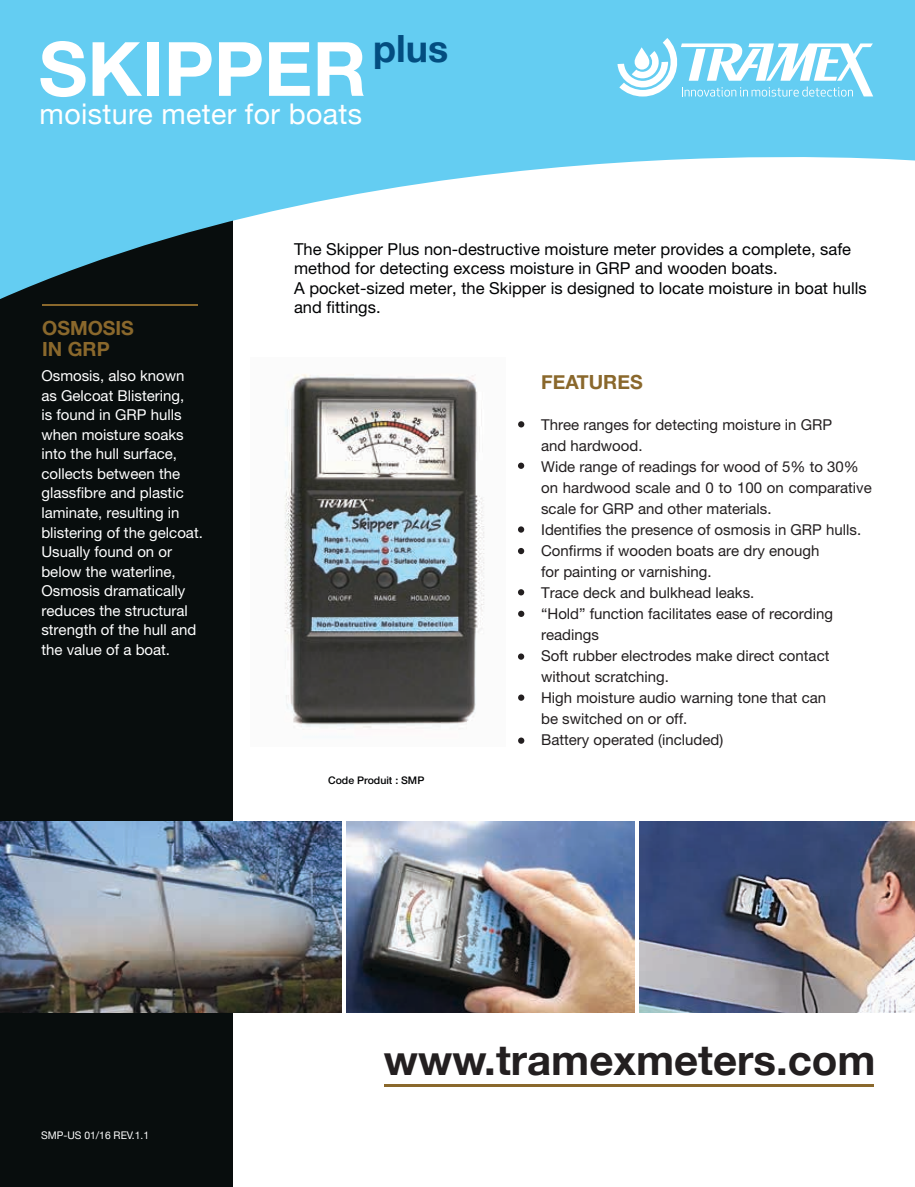
<style>
.page{position:relative;width:915px;height:1187px;background:#fff}
.page>*{position:absolute;margin:0;border:0;box-sizing:border-box;transform-origin:0 0}
.t1{font:700 75px "Helvetica Neue";color:#fff}
.t2{font:700 42px "Helvetica Neue";color:#231f20}
.t3{font:700 37.5px "Helvetica Neue";color:#034d80}
.t4{font:28.5px "Helvetica Neue";letter-spacing:.015em;color:#fff}
.t5{font:700 19.5px/21px "Helvetica Neue";color:#8a682c}
.t6{font:16.5px/19.5px "Helvetica Neue LT Pro";color:#010203}
.t7{font:15px/21px "Helvetica Neue LT Pro";color:#231f20}
.t8{font:15px/19.5px "Helvetica Neue LT Pro";color:#fff}
.t9{font:10.5px "Helvetica Neue";color:#fff}
.t10{font:500 10.5px "Helvetica Neue LT Pro";color:#010203}
</style>
<div class="page">
<div style="left:0;top:0;width:232px;height:1186px;background:#080d0d"></div>
<svg style="left:0;top:0;width:914px;height:339px;fill:#64cdf2"></svg>
<hr style="left:384px;top:1084px;width:488px;height:2px;background:#8a682c">
<hr style="left:42px;top:304px;width:156px;height:2px;background:#8a682c">
<svg style="left:518px;top:421px;width:6px;height:6px"></svg>
<div style="left:518px;top:462px;width:6px;height:7px;background:#231f20;border-radius:50%"></div>
<svg style="left:518px;top:526px;width:6px;height:6px"></svg>
<svg style="left:518px;top:589px;width:6px;height:6px"></svg>
<svg style="left:518px;top:653px;width:6px;height:6px"></svg>
<div style="left:518px;top:610px;width:6px;height:7px;background:#231f20;border-radius:50%"></div>
<svg style="left:617px;top:38px;width:255px;height:59px"></svg>
<svg style="left:518px;top:548px;width:6px;height:6px"></svg>
<svg style="left:518px;top:694px;width:6px;height:6px"></svg>
<svg style="left:518px;top:737px;width:6px;height:6px"></svg>
<img style="left:639px;top:821px;width:275px;height:191px">
<img style="left:346px;top:821px;width:288px;height:191px">
<img style="left:0;top:821px;width:341px;height:191px">
<img style="left:284px;top:374px;width:201px;height:356px">
<h1 class="t1" style="left:39px;top:10px;width:329px">SKIPPER</h1>
<h3 class="t3" style="left:373px;top:19px;width:76px">plus</h3>
<h3 class="t4" style="left:40px;top:93px;width:324px">moisture meter for boats</h3>
<h3 class="t5" style="left:42px;top:318px;width:93px">OSMOSIS<br>IN GRP</h3>
<p class="t8" style="left:41px;top:366px;width:163px">Osmosis, also known as Gelcoat Blistering,<br>is found in GRP hulls when moisture soaks into the hull surface, collects between the glassfibre and plastic laminate, resulting in blistering of the gelcoat.<br>Usually found on or below the waterline,<br>Osmosis dramatically reduces the structural strength of the hull and the value of a boat.</p>
<p class="t6" style="left:294px;top:239px;width:574px">The Skipper Plus non-destructive moisture meter provides a complete, safe method for detecting excess moisture in GRP and wooden boats.<br>A pocket-sized meter, the Skipper is designed to locate moisture in boat hulls and fittings.</p>
<h3 class="t5" style="left:541px;top:372px;width:103px">FEATURES</h3>
<p class="t10" style="left:328px;top:774px;width:98px">Code Produit : SMP</p>
<p class="t7" style="left:541px;top:414px;width:332px">Three ranges for detecting moisture in GRP<br>and hardwood.<br>Wide range of readings for wood of 5% to 30% on hardwood scale and 0 to 100 on comparative scale for GRP and other materials.<br>Identifies the presence of osmosis in GRP hulls.<br>Confirms if wooden boats are dry enough<br>for painting or varnishing.<br>Trace deck and bulkhead leaks.<br>“Hold” function facilitates ease of recording readings<br>Soft rubber electrodes make direct contact without scratching.<br>High moisture audio warning tone that can<br>be switched on or off.<br>Battery operated (included)</p>
<p class="t9" style="left:41px;top:1127px;width:109px">SMP-US 01/16 REV.1.1</p>
<h2 class="t2" style="left:384px;top:1026px;width:493px">www.tramexmeters.com</h2>
</div>
